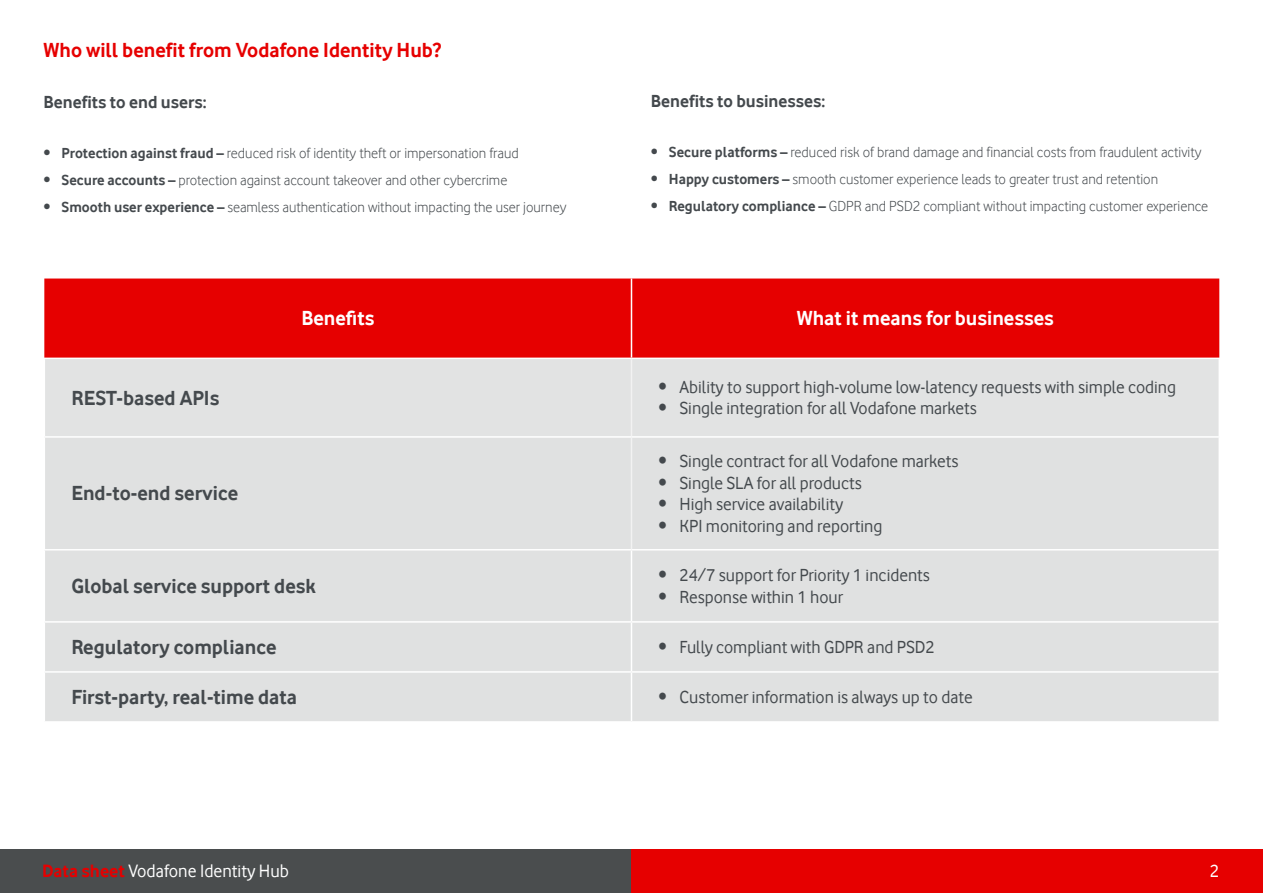
<style>
.page{position:relative;width:1263px;height:893px;background:#fff}
.page>*{position:absolute;margin:0;border:0;box-sizing:border-box;transform-origin:0 0}
.t1{font:700 21px "Vodafone Rg";color:#44494d}
.t2{font:700 21px "Vodafone Rg";color:#e60000}
.t3{font:700 21px "Vodafone Rg";color:#fff}
.t4{font:18.45px "Vodafone Rg";color:#fff}
.t5{font:18px "Vodafone Rg";color:#44494d}
.t6{font:700 18px "Vodafone Rg";color:#44494d}
.t7{font:15px "Vodafone Lt";color:#44494d}
.s1{font-family:"Vodafone Rg";font-weight:700}
.s2{font-weight:700;color:#e60000}
</style>
<div class="page">
<div style="left:44px;top:279px;width:1175px;height:79px;background:#e60000"></div>
<div style="left:45px;top:359px;width:1173px;height:77px;background:#e2e3e3"></div>
<div style="left:45px;top:438px;width:1173px;height:283px;background:#e0e1e1"></div>
<hr style="left:631px;top:279px;width:1px;height:79px;background:#fff">
<hr style="left:631px;top:359px;width:1px;height:77px;background:#f2f2f2">
<hr style="left:631px;top:438px;width:1px;height:111px;background:#f2f2f2">
<hr style="left:44px;top:549px;width:587px;height:1px;background:#fff">
<hr style="left:631px;top:549px;width:589px;height:1px;background:#fff">
<hr style="left:44px;top:621px;width:587px;height:2px;background:#fff">
<hr style="left:631px;top:621px;width:589px;height:2px;background:#fff">
<hr style="left:44px;top:671px;width:587px;height:2px;background:#fff">
<hr style="left:631px;top:671px;width:589px;height:2px;background:#fff">
<hr style="left:631px;top:550px;width:1px;height:71px;background:#fff">
<hr style="left:631px;top:623px;width:1px;height:48px;background:#fff">
<hr style="left:631px;top:673px;width:1px;height:48px;background:#fff">
<div style="left:0;top:849px;width:631px;height:44px;background:#4a4d4e"></div>
<div style="left:631px;top:849px;width:632px;height:44px;background:#e60000"></div>
<h1 class="t2" style="left:44px;top:43px;width:399px">Who will benefit from Vodafone Identity Hub?</h1>
<p class="t6" style="left:44px;top:96px;width:164px">Benefits to end users:</p>
<p class="t7" style="left:44px;top:146px;width:477px">• <span class="s1">Protection against fraud –</span> reduced risk of identity theft or impersonation fraud</p>
<p class="t7" style="left:44px;top:173px;width:465px">• <span class="s1">Secure accounts –</span> protection against account takeover and other cybercrime</p>
<p class="t7" style="left:44px;top:200px;width:524px">• <span class="s1">Smooth user experience –</span> seamless authentication without impacting the user journey</p>
<p class="t6" style="left:651px;top:94px;width:176px">Benefits to businesses:</p>
<p class="t7" style="left:651px;top:145px;width:552px">• <span class="s1">Secure platforms –</span> reduced risk of brand damage and financial costs from fraudulent activity</p>
<p class="t7" style="left:651px;top:172px;width:509px">• <span class="s1">Happy customers –</span> smooth customer experience leads to greater trust and retention</p>
<p class="t7" style="left:651px;top:199px;width:559px">• <span class="s1">Regulatory compliance –</span> GDPR and PSD2 compliant without impacting customer experience</p>
<h1 class="t1" style="left:71px;top:390px;width:150px">REST-based APIs</h1>
<h1 class="t1" style="left:71px;top:486px;width:168px">End-to-end service</h1>
<h1 class="t3" style="left:301px;top:306px;width:75px">Benefits</h1>
<h1 class="t3" style="left:797px;top:311px;width:259px">What it means for businesses</h1>
<p class="t5" style="left:658px;top:379px;width:519px">• Ability to support high-volume low-latency requests with simple coding</p>
<p class="t5" style="left:658px;top:401px;width:320px">• Single integration for all Vodafone markets</p>
<p class="t5" style="left:658px;top:453px;width:301px">• Single contract for all Vodafone markets</p>
<p class="t5" style="left:658px;top:475px;width:205px">• Single SLA for all products</p>
<p class="t5" style="left:658px;top:496px;width:186px">• High service availability</p>
<p class="t5" style="left:658px;top:518px;width:225px">• KPI monitoring and reporting</p>
<h1 class="t1" style="left:71px;top:578px;width:246px">Global service support desk</h1>
<p class="t5" style="left:658px;top:567px;width:273px">• 24/7 support for Priority 1 incidents</p>
<p class="t5" style="left:658px;top:589px;width:186px">• Response within 1 hour</p>
<h1 class="t1" style="left:71px;top:640px;width:207px">Regulatory compliance</h1>
<p class="t5" style="left:658px;top:639px;width:278px">• Fully compliant with GDPR and PSD2</p>
<h1 class="t1" style="left:71px;top:690px;width:227px">First-party, real-time data</h1>
<p class="t5" style="left:658px;top:689px;width:316px">• Customer information is always up to date</p>
<p class="t4" style="left:42px;top:862px;width:249px"><span class="s2">Data sheet</span> Vodafone Identity Hub</p>
<p class="t4" style="left:1210px;top:862px;width:11px">2</p>
</div>
